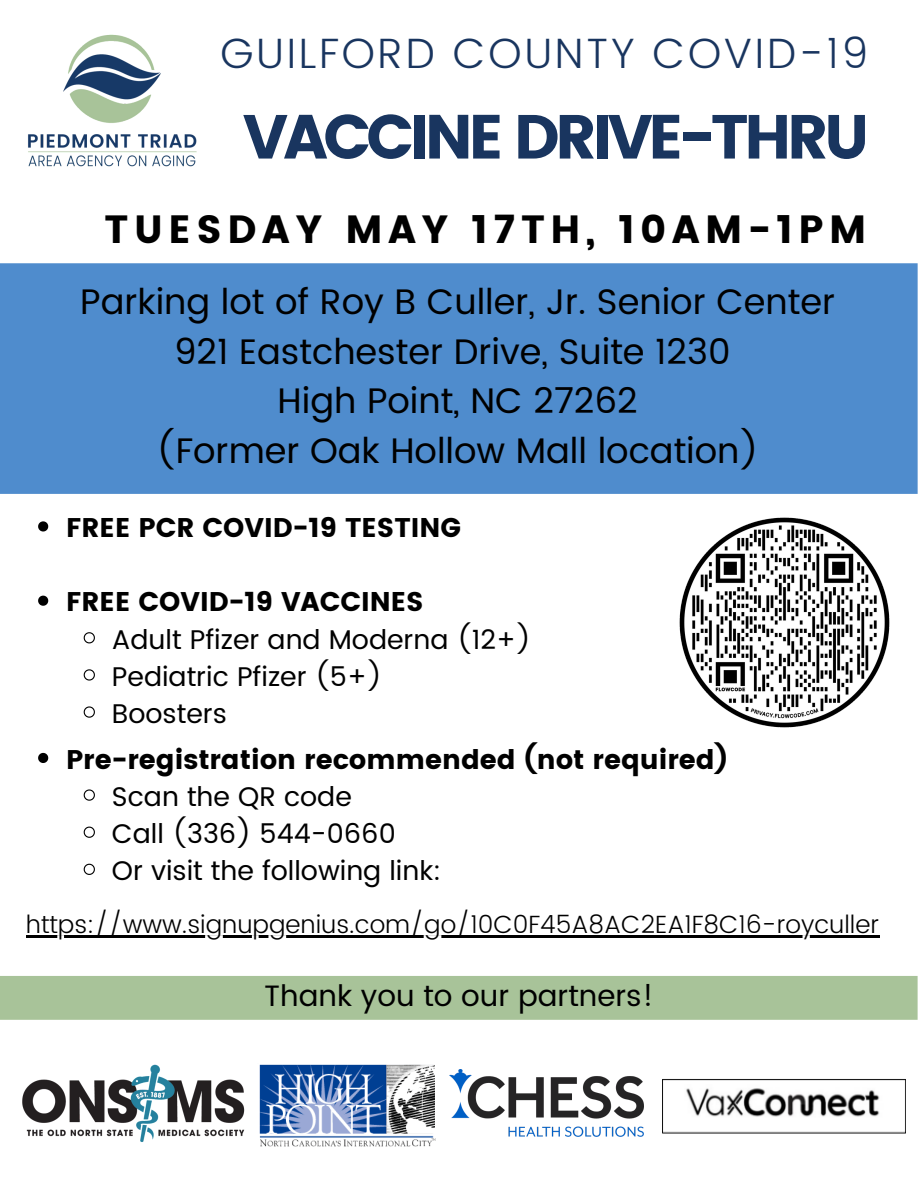
<style>
.page{position:relative;width:918px;height:1188px;background:#fff}
.page>*{position:absolute;margin:0;border:0;box-sizing:border-box;transform-origin:0 0}
.t1{font:62.1px "Poppins";letter-spacing:-.07em;color:#19355f}
.t2{font:300 42.3px "Poppins";letter-spacing:.065em;color:#19355f}
.t3{font:39.3px "Poppins";letter-spacing:.14em;color:#000}
.t4{font:35.4px "Poppins";color:#000}
.t5{font:29.55px "Poppins";color:#000}
.t6{font:27px "Poppins";color:#000}
.t7{font:27px "Poppins";color:#000}
.t8{font:300 24.9px "Poppins";color:#000}
</style>
<div class="page">
<img style="left:28px;top:34px;width:169px;height:133px">
<div style="left:0;top:263px;width:918px;height:231px;background:#4f8ccd"></div>
<div style="left:0;top:976px;width:918px;height:44px;background:#a8c399"></div>
<img style="left:22px;top:1064px;width:223px;height:78px">
<img style="left:259px;top:1064px;width:177px;height:83px">
<img style="left:449px;top:1069px;width:195px;height:68px">
<img style="left:663px;top:1079px;width:243px;height:55px">
<img style="left:679px;top:517px;width:211px;height:211px">
<svg style="left:38px;top:521px;width:10px;height:11px"></svg>
<svg style="left:38px;top:596px;width:10px;height:10px"></svg>
<svg style="left:83px;top:632px;width:12px;height:12px"></svg>
<svg style="left:83px;top:669px;width:12px;height:12px"></svg>
<svg style="left:83px;top:706px;width:12px;height:12px"></svg>
<svg style="left:38px;top:753px;width:10px;height:10px"></svg>
<svg style="left:83px;top:789px;width:12px;height:12px"></svg>
<svg style="left:83px;top:826px;width:12px;height:12px"></svg>
<svg style="left:83px;top:863px;width:12px;height:12px"></svg>
<hr style="left:26px;top:936px;width:853px;height:2px;background:#000">
<p class="t2" style="left:220px;top:28px;width:649px">GUILFORD COUNTY COVID-19</p>
<p class="t1" style="left:243px;top:101px;width:628px">VACCINE DRIVE-THRU</p>
<p class="t3" style="left:105px;top:207px;width:763px">TUESDAY MAY 17TH, 10AM-1PM</p>
<p class="t4" style="left:80px;top:282px;width:756px">Parking lot of Roy B Culler, Jr. Senior Center</p>
<p class="t4" style="left:174px;top:331px;width:558px">921 Eastchester Drive, Suite 1230</p>
<p class="t4" style="left:278px;top:381px;width:362px">High Point, NC 27262</p>
<p class="t4" style="left:156px;top:430px;width:605px">(Former Oak Hollow Mall location)</p>
<p class="t7" style="left:66px;top:512px;width:397px">FREE PCR COVID-19 TESTING</p>
<p class="t7" style="left:66px;top:586px;width:359px">FREE COVID-19 VACCINES</p>
<p class="t6" style="left:112px;top:623px;width:421px">Adult Pfizer and Moderna (12+)</p>
<p class="t6" style="left:112px;top:661px;width:272px">Pediatric Pfizer (5+)</p>
<p class="t6" style="left:112px;top:698px;width:117px">Boosters</p>
<p class="t7" style="left:66px;top:744px;width:663px">Pre-registration recommended (not required)</p>
<p class="t6" style="left:112px;top:781px;width:241px">Scan the QR code</p>
<p class="t6" style="left:112px;top:818px;width:285px">Call (336) 544-0660</p>
<p class="t6" style="left:112px;top:855px;width:331px">Or visit the following link:</p>
<p class="t8" style="left:26px;top:910px;width:855px">https://www.signupgenius.com/go/10C0F45A8AC2EA1F8C16-royculler</p>
<p class="t5" style="left:264px;top:978px;width:391px">Thank you to our partners!</p>
</div>
